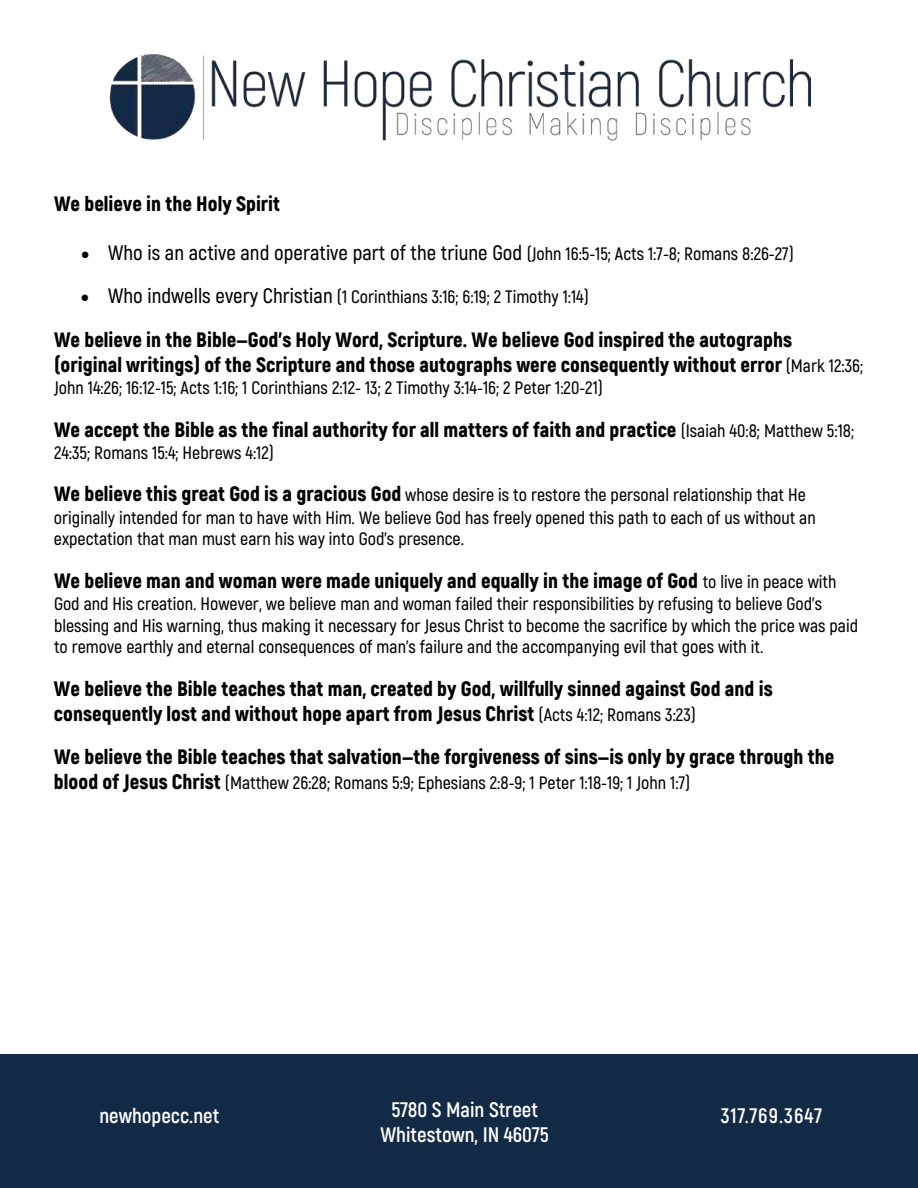
<style>
.page{position:relative;width:918px;height:1188px;background:#fff}
.page>*{position:absolute;margin:0;border:0;box-sizing:border-box;transform-origin:0 0}
.t1{font:700 21px/25.2px "Akrobat";color:#fff;text-align:center}
.t2{font:700 21px "Akrobat";letter-spacing:.05em;color:#fff}
.t3{font:900 20.85px/25.2px "Akrobat";color:#000}
.t4{font:600 20.85px "Akrobat";color:#000}
.t5{font:600 18px/21.9px "Akrobat";color:#000}
.t6{font:17.7px "Akrobat";letter-spacing:.02em;color:#fff}
.s1{font-size:18px}
.s2{font-size:20.85px}
.s3{font-weight:600;font-size:18px}
.s4{font-weight:900;font-size:20.85px}
</style>
<div class="page">
<img style="left:109px;top:54px;width:701px;height:87px">
<div style="left:0;top:1054px;width:918px;height:134px;background:#132a47"></div>
<p class="t3" style="left:54px;top:191px;width:228px">We believe in the Holy Spirit</p>
<p class="t4" style="left:81px;top:240px;width:714px">• Who is an active and operative part of the triune God <span class="s1">(John 16:5-15; Acts 1:7-8; Romans 8:26-27)</span></p>
<p class="t5" style="left:81px;top:286px;width:509px">• <span class="s2">Who indwells every Christian</span> (1 Corinthians 3:16; 6:19; 2 Timothy 1:14)</p>
<p class="t3" style="left:54px;top:327px;width:811px">We believe in the Bible—God’s Holy Word, Scripture. We believe God inspired the autographs (original writings) of the Scripture and those autographs were consequently without error <span class="s3">(Mark 12:36;</span></p>
<p class="t5" style="left:54px;top:377px;width:550px">John 14:26; 16:12-15; Acts 1:16; 1 Corinthians 2:12- 13; 2 Timothy 3:14-16; 2 Peter 1:20-21)</p>
<p class="t3" style="left:54px;top:417px;width:802px">We accept the Bible as the final authority for all matters of faith and practice <span class="s3">(Isaiah 40:8; Matthew 5:18;</span></p>
<p class="t5" style="left:54px;top:442px;width:222px">24:35; Romans 15:4; Hebrews 4:12)</p>
<p class="t5" style="left:54px;top:484px;width:763px"><span class="s4">We believe this great God is a gracious God</span> whose desire is to restore the personal relationship that He originally intended for man to have with Him. We believe God has freely opened this path to each of us without an expectation that man must earn his way into God's presence.</p>
<p class="t3" style="left:54px;top:568px;width:784px">We believe man and woman were made uniquely and equally in the image of God <span class="s3">to live in peace with</span></p>
<p class="t5" style="left:54px;top:593px;width:806px">God and His creation. However, we believe man and woman failed their responsibilities by refusing to believe God's blessing and His warning, thus making it necessary for Jesus Christ to become the sacrifice by which the price was paid to remove earthly and eternal consequences of man's failure and the accompanying evil that goes with it.</p>
<p class="t3" style="left:54px;top:676px;width:720px">We believe the Bible teaches that man, created by God, willfully sinned against God and is consequently lost and without hope apart from Jesus Christ <span class="s3">(Acts 4:12; Romans 3:23)</span></p>
<p class="t3" style="left:54px;top:744px;width:782px">We believe the Bible teaches that salvation—the forgiveness of sins—is only by grace through the</p>
<p class="t5" style="left:54px;top:772px;width:638px"><span class="s4">blood of Jesus Christ</span> (Matthew 26:28; Romans 5:9; Ephesians 2:8-9; 1 Peter 1:18-19; 1 John 1:7)</p>
<p class="t1" style="left:381px;top:1097px;width:170px">5780 S Main Street<br>Whitestown, IN 46075</p>
<p class="t1" style="left:99px;top:1103px;width:121px">newhopecc.net</p>
<p class="t2" style="left:721px;top:1102px;width:103px">317.769.3647</p>
<p class="t6" style="left:695px;top:1110px;width:81px">317.769.3647</p>
<p class="t6" style="left:301px;top:1121px;width:148px">Whitestown, IN 46075</p>
</div>
